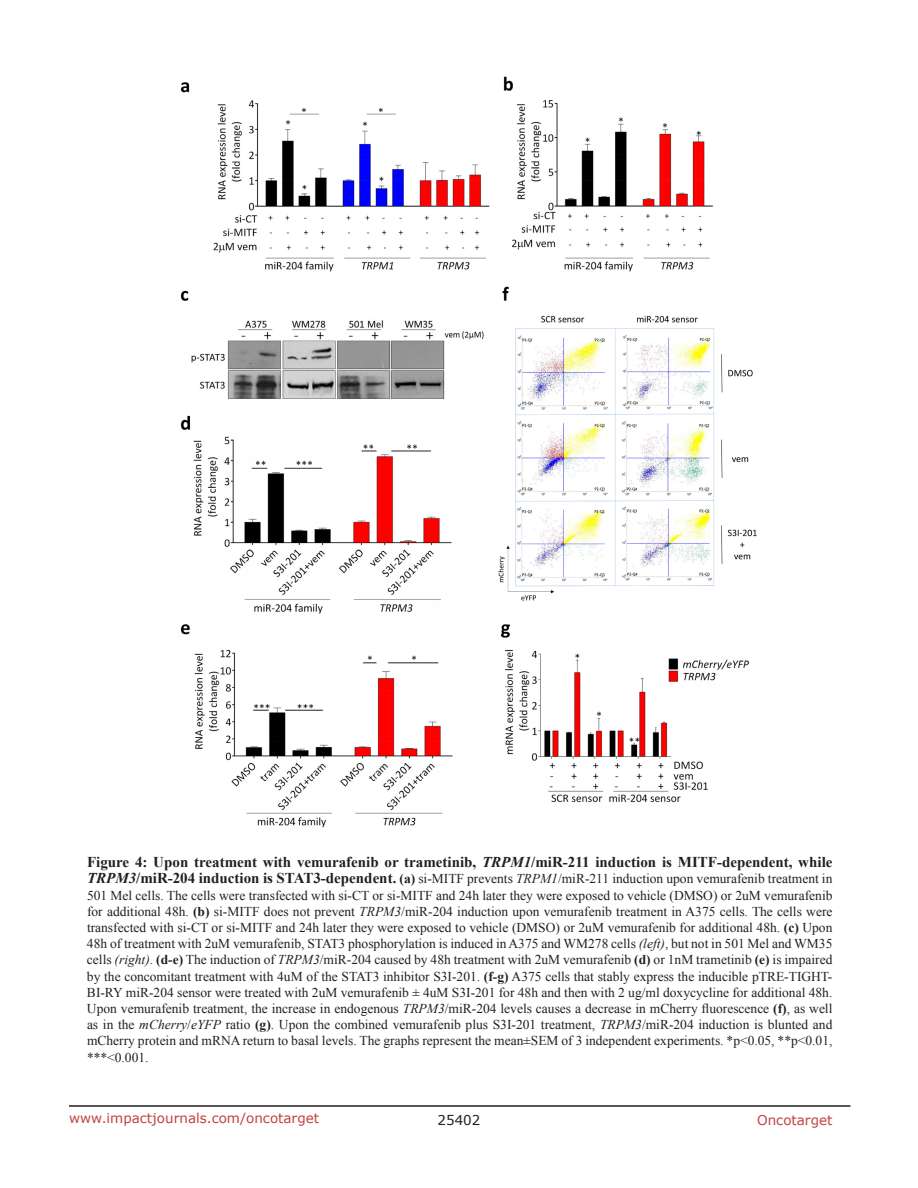
<style>
.page{position:relative;width:918px;height:1188px;background:#fff}
.page>*{position:absolute;margin:0;border:0;box-sizing:border-box;transform-origin:0 0}
.figuretext{font:700 15px "Times New Roman";color:#231f20}
.figuretext-2{font:13.5px/16.2px "Times New Roman";color:#231f20;text-align:justify}
.t1{font:13.5px "Verdana";color:#c24141}
.t2{font:13.5px "Verdana";color:#231f20}
.s1{font-style:italic}
.s2{font-weight:700;font-style:italic;font-size:15px}
.s3{font-weight:700;font-size:15px}
.s4{font-weight:700}
</style>
<div class="page">
<hr style="left:69px;top:1105px;width:781px;height:2px;background:#231f20">
<img style="left:180px;top:76px;width:577px;height:752px">
<p class="figuretext" style="left:87px;top:851px;width:747px">Figure 4: Upon treatment with vemurafenib or trametinib, <span class="s1">TRPM1</span>/miR-211 induction is MITF-dependent, while</p>
<p class="figuretext-2" style="left:87px;top:870px;width:747px"><span class="s2">TRPM3</span><span class="s3">/miR-204 induction is STAT3-dependent.</span> <span class="s4">(a)</span> si-MITF prevents <span class="s1">TRPM1</span>/miR-211 induction upon vemurafenib treatment in 501 Mel cells. The cells were transfected with si-CT or si-MITF and 24h later they were exposed to vehicle (DMSO) or 2uM vemurafenib for additional 48h. <span class="s4">(b)</span> si-MITF does not prevent <span class="s1">TRPM3</span>/miR-204 induction upon vemurafenib treatment in A375 cells. The cells were transfected with si-CT or si-MITF and 24h later they were exposed to vehicle (DMSO) or 2uM vemurafenib for additional 48h. <span class="s4">(c)</span> Upon 48h of treatment with 2uM vemurafenib, STAT3 phosphorylation is induced in A375 and WM278 cells <span class="s1">(left)</span>, but not in 501 Mel and WM35 cells <span class="s1">(right)</span>. <span class="s4">(d-e)</span> The induction of <span class="s1">TRPM3</span>/miR-204 caused by 48h treatment with 2uM vemurafenib <span class="s4">(d)</span> or 1nM trametinib <span class="s4">(e)</span> is impaired by the concomitant treatment with 4uM of the STAT3 inhibitor S3I-201. <span class="s4">(f-g)</span> A375 cells that stably express the inducible pTRE-TIGHT-BI-RY miR-204 sensor were treated with 2uM vemurafenib ± 4uM S3I-201 for 48h and then with 2 ug/ml doxycycline for additional 48h.<br>Upon vemurafenib treatment, the increase in endogenous <span class="s1">TRPM3</span>/miR-204 levels causes a decrease in mCherry fluorescence <span class="s4">(f)</span>, as well as in the <span class="s1">mCherry</span>/<span class="s1">eYFP</span> ratio <span class="s4">(g)</span>. Upon the combined vemurafenib plus S3I-201 treatment, <span class="s1">TRPM3</span>/miR-204 induction is blunted and mCherry protein and mRNA return to basal levels. The graphs represent the mean±SEM of 3 independent experiments. *p&lt;0.05, **p&lt;0.01, ***&lt;0.001.</p>
<p class="t1" style="left:69px;top:1109px;width:252px">www.impactjournals.com/oncotarget</p>
<p class="t2" style="left:438px;top:1111px;width:44px">25402</p>
<p class="t1" style="left:757px;top:1111px;width:77px">Oncotarget</p>
</div>
